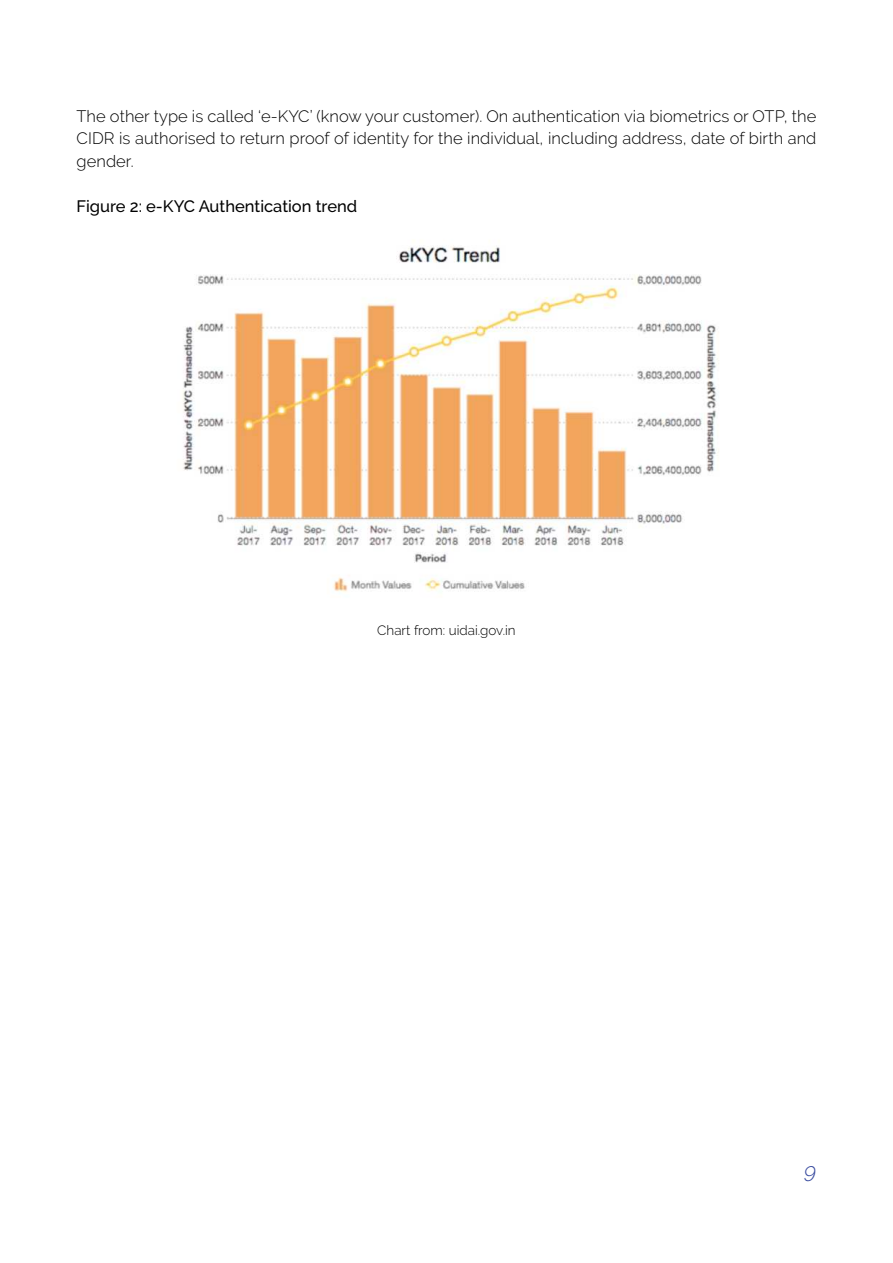
<style>
.page{position:relative;width:893px;height:1263px;background:#fff}
.page>*{position:absolute;margin:0;border:0;box-sizing:border-box;transform-origin:0 0}
.t1{font:italic 300 21px "Raleway";color:#394b9f}
.t2{font:300 16.5px/22.5px "Raleway";letter-spacing:.005em;color:#000;text-align:justify}
.t3{font:500 16.5px "Raleway";color:#000}
.t4{font:300 13.5px "Raleway";color:#000}
</style>
<div class="page">
<img style="left:183px;top:240px;width:536px;height:352px">
<p class="t2" style="left:77px;top:105px;width:741px">The other type is called ‘e-KYC’ (know your customer). On authentication via biometrics or OTP, the CIDR is authorised to return proof of identity for the individual, including address, date of birth and gender.</p>
<p class="t3" style="left:77px;top:196px;width:282px">Figure 2: e-KYC Authentication trend</p>
<p class="t4" style="left:377px;top:622px;width:140px">Chart from: uidai.gov.in</p>
<p class="t1" style="left:804px;top:1159px;width:13px">9</p>
</div>
